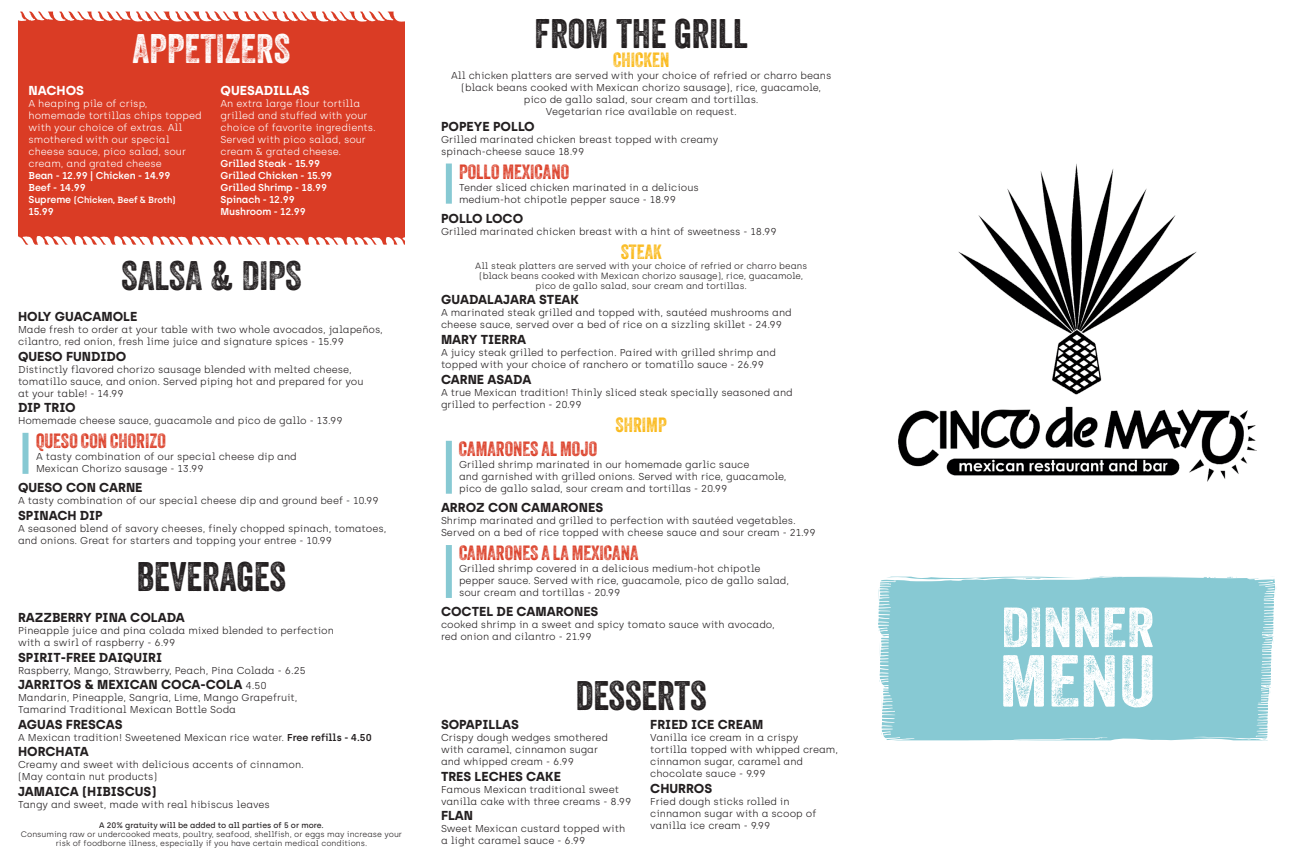
<style>
.page{position:relative;width:1296px;height:864px;background:#fff}
.page>*{position:absolute;margin:0;border:0;box-sizing:border-box;transform-origin:0 0}
.t1{font:71.1px "Veneer Two";color:#fff;scale:1.16 1}
.t2{font:54.6px "Veneer Two";color:#fff;scale:1.16 1}
.t3{font:40px "Veneer Two";color:#231f20}
.t4{font:40px "Veneer Two";color:#fff}
.t5{font:20px "Veneer Two";color:#db3e27}
.t6{font:20px "Veneer Two";color:#fab816}
.t7{font:700 13px "Archia";color:#231f20}
.t8{font:700 13px "Archia";color:#fff}
.t9{font:300 10px/12px "Archia";color:#231f20}
.t10{font:300 10px/12px "Archia";color:#fff}
.t11{font:600 10px/12px "Archia";letter-spacing:-.01em;color:#fff}
.t12{font:300 9px/10px "Archia";color:#231f20;text-align:center}
.t13{font:600 9px "Archia";letter-spacing:-.01em;color:#fff}
.t14{font:300 8px/9px "Archia";color:#231f20;text-align:center}
.t15{font:500 8px "Archia";color:#231f20}
.s1{font-size:10px}
.s2{font-weight:300;font-size:10px}
.s3{font-weight:600}
</style>
<div class="page">
<svg style="left:878px;top:576px;width:399px;height:165px;background:#8dccd5"></svg>
<img style="left:899px;top:164px;width:358px;height:317px">
<div style="left:18px;top:11px;width:387px;height:234px;background:#da3c25"></div>
<div style="left:22px;top:433px;width:6px;height:41px;background:#87c9d3"></div>
<div style="left:446px;top:164px;width:6px;height:40px;background:#87c9d3"></div>
<div style="left:446px;top:441px;width:6px;height:53px;background:#87c9d3"></div>
<div style="left:446px;top:545px;width:6px;height:53px;background:#87c9d3"></div>
<h3 class="t4" style="left:133px;top:24px;width:159px">APPETIZERS</h3>
<h3 class="t8" style="left:28px;top:83px;width:57px">NACHOS</h3>
<p class="t10" style="left:28px;top:98px;width:175px">A heaping pile of crisp, homemade tortillas chips topped with your choice of extras. All smothered with our special cheese sauce, pico salad, sour cream, and grated cheese</p>
<p class="t11" style="left:28px;top:170px;width:144px">Bean - 12.99 | Chicken - 14.99<br>Beef - 14.99</p>
<p class="t13" style="left:28px;top:195px;width:149px"><span class="s1">Supreme</span> (Chicken, Beef &amp; Broth)</p>
<p class="t11" style="left:28px;top:206px;width:27px">15.99</p>
<h3 class="t8" style="left:221px;top:83px;width:91px">QUESADILLAS</h3>
<p class="t10" style="left:221px;top:98px;width:157px">An extra large flour tortilla grilled and stuffed with your choice of favorite ingredients.<br>Served with pico salad, sour cream &amp; grated cheese.</p>
<p class="t11" style="left:221px;top:158px;width:113px">Grilled Steak - 15.99<br>Grilled Chicken - 15.99<br>Grilled Shrimp - 18.99<br>Spinach - 12.99<br>Mushroom - 12.99</p>
<h3 class="t3" style="left:121px;top:251px;width:182px">SALSA &amp; DIPS</h3>
<h3 class="t7" style="left:18px;top:308px;width:121px">HOLY GUACAMOLE</h3>
<p class="t9" style="left:18px;top:323px;width:366px">Made fresh to order at your table with two whole avocados, jalapeños, cilantro, red onion, fresh lime juice and signature spices - 15.99</p>
<h3 class="t7" style="left:18px;top:348px;width:110px">QUESO FUNDIDO</h3>
<p class="t9" style="left:18px;top:363px;width:347px">Distinctly flavored chorizo sausage blended with melted cheese, tomatillo sauce, and onion. Served piping hot and prepared for you at your table! - 14.99</p>
<h3 class="t7" style="left:18px;top:400px;width:59px">DIP TRIO</h3>
<p class="t9" style="left:18px;top:415px;width:326px">Homemade cheese sauce, guacamole and pico de gallo - 13.99</p>
<h3 class="t5" style="left:36px;top:429px;width:131px">QUESO CON CHORIZO</h3>
<p class="t9" style="left:36px;top:451px;width:262px">A tasty combination of our special cheese dip and<br>Mexican Chorizo sausage - 13.99</p>
<h3 class="t7" style="left:18px;top:480px;width:126px">QUESO CON CARNE</h3>
<p class="t9" style="left:18px;top:495px;width:362px">A tasty combination of our special cheese dip and ground beef - 10.99</p>
<h3 class="t7" style="left:18px;top:507px;width:86px">SPINACH DIP</h3>
<p class="t9" style="left:18px;top:522px;width:370px">A seasoned blend of savory cheeses, finely chopped spinach, tomatoes, and onions. Great for starters and topping your entree - 10.99</p>
<h3 class="t3" style="left:137px;top:552px;width:151px">BEVERAGES</h3>
<h3 class="t7" style="left:18px;top:609px;width:168px">RAZZBERRY PINA COLADA</h3>
<p class="t9" style="left:18px;top:624px;width:317px">Pineapple juice and pina colada mixed blended to perfection with a swirl of raspberry - 6.99</p>
<h3 class="t7" style="left:18px;top:649px;width:146px">SPIRIT-FREE DAIQUIRI</h3>
<p class="t9" style="left:18px;top:664px;width:289px">Raspberry, Mango, Strawberry, Peach, Pina Colada - 6.25</p>
<h3 class="t7" style="left:18px;top:677px;width:250px">JARRITOS &amp; MEXICAN COCA-COLA <span class="s2">4.50</span></h3>
<p class="t9" style="left:18px;top:692px;width:281px">Mandarin, Pineapple, Sangria, Lime, Mango Grapefruit,<br>Tamarind Traditional Mexican Bottle Soda</p>
<h3 class="t7" style="left:18px;top:716px;width:106px">AGUAS FRESCAS</h3>
<p class="t9" style="left:18px;top:731px;width:355px">A Mexican tradition! Sweetened Mexican rice water. <span class="s3">Free refills - 4.50</span></p>
<h3 class="t7" style="left:18px;top:744px;width:72px">HORCHATA</h3>
<p class="t9" style="left:18px;top:759px;width:287px">Creamy and sweet with delicious accents of cinnamon. (May contain nut products)</p>
<h3 class="t7" style="left:18px;top:783px;width:140px">JAMAICA (HIBISCUS)</h3>
<p class="t9" style="left:18px;top:798px;width:253px">Tangy and sweet, made with real hibiscus leaves</p>
<p class="t15" style="left:99px;top:820px;width:226px">A 20% gratuity will be added to all parties of 5 or more.</p>
<p class="t14" style="left:21px;top:830px;width:383px">Consuming raw or undercooked meats, poultry, seafood, shellfish, or eggs may increase your risk of foodborne illness, especially if you have certain medical conditions.</p>
<h3 class="t3" style="left:535px;top:9px;width:215px">FROM THE GRILL</h3>
<h3 class="t6" style="left:613px;top:48px;width:58px">CHICKEN</h3>
<p class="t9" style="left:451px;top:70px;width:382px;text-align:center">All chicken platters are served with your choice of refried or charro beans (black beans cooked with Mexican chorizo sausage), rice, guacamole, pico de gallo salad, sour cream and tortillas.<br>Vegetarian rice available on request.</p>
<h3 class="t7" style="left:441px;top:118px;width:95px">POPEYE POLLO</h3>
<p class="t9" style="left:441px;top:133px;width:279px">Grilled marinated chicken breast topped with creamy spinach-cheese sauce 18.99</p>
<h3 class="t5" style="left:459px;top:159px;width:112px">POLLO MEXICANO</h3>
<p class="t9" style="left:459px;top:181px;width:241px">Tender sliced chicken marinated in a delicious medium-hot chipotle pepper sauce - 18.99</p>
<h3 class="t7" style="left:441px;top:210px;width:84px">POLLO LOCO</h3>
<p class="t9" style="left:441px;top:225px;width:337px">Grilled marinated chicken breast with a hint of sweetness - 18.99</p>
<h3 class="t6" style="left:621px;top:239px;width:43px">STEAK</h3>
<p class="t12" style="left:475px;top:261px;width:333px">All steak platters are served with your choice of refried or charro beans (black beans cooked with Mexican chorizo sausage), rice, guacamole, pico de gallo salad, sour cream and tortillas.</p>
<h3 class="t7" style="left:441px;top:292px;width:140px">GUADALAJARA STEAK</h3>
<p class="t9" style="left:441px;top:307px;width:352px">A marinated steak grilled and topped with, sautéed mushrooms and cheese sauce, served over a bed of rice on a sizzling skillet - 24.99</p>
<h3 class="t7" style="left:441px;top:331px;width:87px">MARY TIERRA</h3>
<p class="t9" style="left:441px;top:346px;width:336px">A juicy steak grilled to perfection. Paired with grilled shrimp and topped with your choice of ranchero or tomatillo sauce - 26.99</p>
<h3 class="t7" style="left:441px;top:371px;width:92px">CARNE ASADA</h3>
<p class="t9" style="left:441px;top:386px;width:353px">A true Mexican tradition! Thinly sliced steak specially seasoned and grilled to perfection - 20.99</p>
<h3 class="t6" style="left:616px;top:412px;width:53px">SHRIMP</h3>
<h3 class="t5" style="left:459px;top:436px;width:140px">CAMARONES AL MOJO</h3>
<p class="t9" style="left:459px;top:458px;width:329px">Grilled shrimp marinated in our homemade garlic sauce<br>and garnished with grilled onions. Served with rice, guacamole, pico de gallo salad, sour cream and tortillas - 20.99</p>
<h3 class="t7" style="left:441px;top:499px;width:164px">ARROZ CON CAMARONES</h3>
<p class="t9" style="left:441px;top:514px;width:376px">Shrimp marinated and grilled to perfection with sautéed vegetables.<br>Served on a bed of rice topped with cheese sauce and sour cream - 21.99</p>
<h3 class="t5" style="left:459px;top:540px;width:181px">CAMARONES A LA MEXICANA</h3>
<p class="t9" style="left:459px;top:562px;width:331px">Grilled shrimp covered in a delicious medium-hot chipotle pepper sauce. Served with rice, guacamole, pico de gallo salad, sour cream and tortillas - 20.99</p>
<h3 class="t7" style="left:441px;top:603px;width:159px">COCTEL DE CAMARONES</h3>
<p class="t9" style="left:441px;top:618px;width:335px">cooked shrimp in a sweet and spicy tomato sauce with avocado, red onion and cilantro - 21.99</p>
<h3 class="t3" style="left:576px;top:672px;width:132px">DESSERTS</h3>
<h3 class="t7" style="left:441px;top:716px;width:80px">SOPAPILLAS</h3>
<p class="t9" style="left:441px;top:732px;width:169px">Crispy dough wedges smothered with caramel, cinnamon sugar and whipped cream - 6.99</p>
<h3 class="t7" style="left:441px;top:768px;width:122px">TRES LECHES CAKE</h3>
<p class="t9" style="left:441px;top:783px;width:192px">Famous Mexican traditional sweet vanilla cake with three creams - 8.99</p>
<h3 class="t7" style="left:441px;top:808px;width:34px">FLAN</h3>
<p class="t9" style="left:441px;top:823px;width:186px">Sweet Mexican custard topped with a light caramel sauce - 6.99</p>
<h3 class="t7" style="left:650px;top:716px;width:115px">FRIED ICE CREAM</h3>
<p class="t9" style="left:650px;top:732px;width:189px">Vanilla ice cream in a crispy<br>tortilla topped with whipped cream, cinnamon sugar, caramel and chocolate sauce - 9.99</p>
<h3 class="t7" style="left:650px;top:780px;width:64px">CHURROS</h3>
<p class="t9" style="left:650px;top:795px;width:168px">Fried dough sticks rolled in cinnamon sugar with a scoop of vanilla ice cream - 9.99</p>
<h2 class="t2" style="left:1001px;top:594px;width:134px">DINNER</h2>
<h1 class="t1" style="left:999px;top:638px;width:137px">MENU</h1>
</div>
